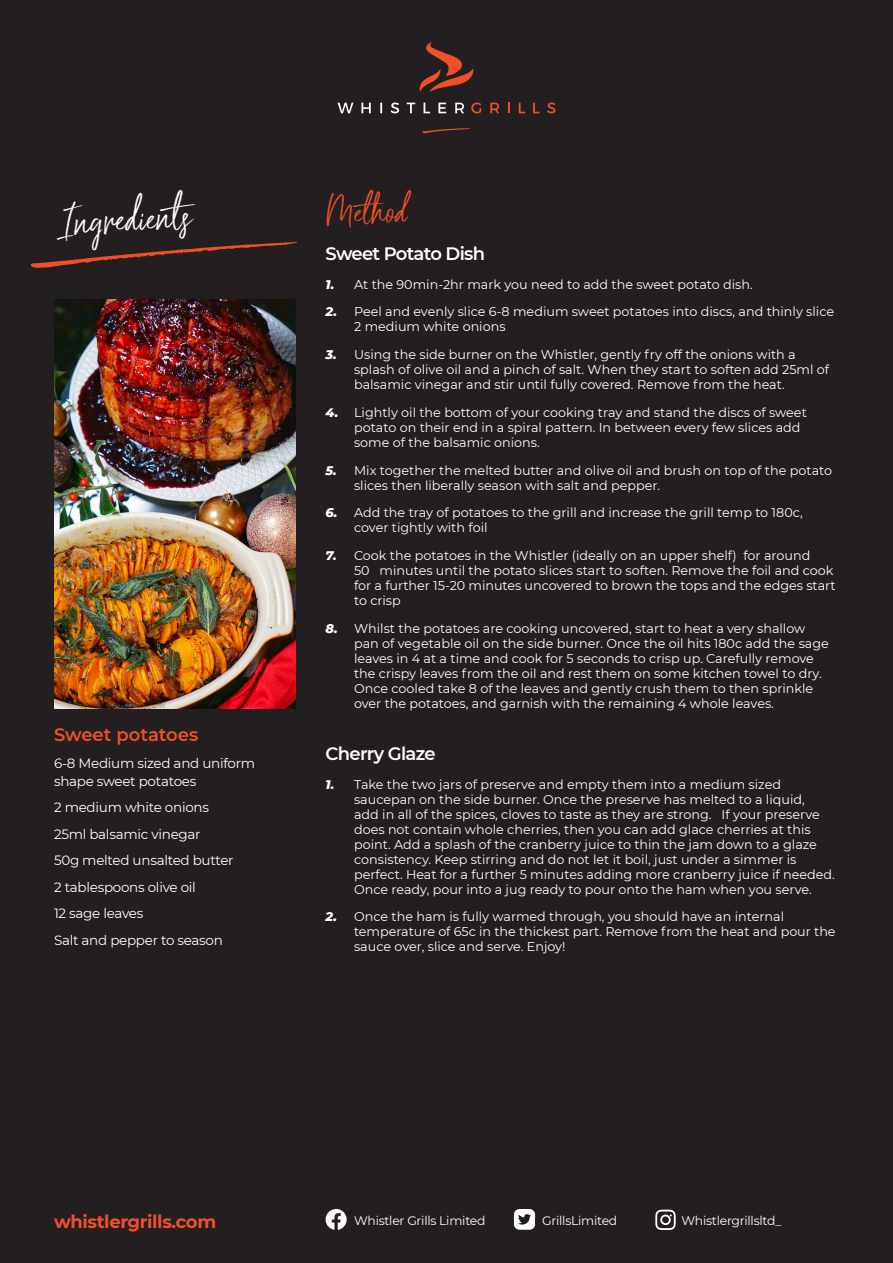
<style>
.page{position:relative;width:893px;height:1263px;background:#231f20}
.page>*{position:absolute;margin:0;border:0;box-sizing:border-box;transform-origin:0 0}
.t1{font:43.5px "Scriptyca";color:#fff}
.t2{font:37.5px "Scriptyca";color:#f05027}
.t3{font:600 18px "Montserrat";letter-spacing:-.04em;color:#fff}
.t4{font:700 18px "Montserrat";letter-spacing:-.02em;color:#f05027}
.t5{font:600 18px "Montserrat";color:#f05027}
.t6{font:13.5px/18px "Montserrat";letter-spacing:-.02em;color:#fff}
.t7{font:12.75px/15px "Montserrat";color:#fff}
.t8{font:12.3px "Montserrat";letter-spacing:-.02em;color:#fff}
.s1{font-weight:800;font-style:italic}
</style>
<div class="page">
<svg style="left:326px;top:1209px;width:21px;height:21px"></svg>
<svg style="left:514px;top:1209px;width:21px;height:21px"></svg>
<svg style="left:655px;top:1210px;width:21px;height:20px"></svg>
<svg style="left:423px;top:128px;width:47px;height:5px"></svg>
<svg style="left:419px;top:42px;width:55px;height:50px"></svg>
<svg style="left:338px;top:103px;width:126px;height:10px"></svg>
<svg style="left:547px;top:103px;width:8px;height:10px"></svg>
<svg style="left:533px;top:103px;width:6px;height:10px"></svg>
<svg style="left:519px;top:103px;width:6px;height:10px"></svg>
<svg style="left:508px;top:103px;width:2px;height:10px"></svg>
<svg style="left:490px;top:103px;width:9px;height:10px"></svg>
<svg style="left:471px;top:103px;width:10px;height:10px"></svg>
<svg style="left:30px;top:242px;width:267px;height:26px"></svg>
<img style="left:54px;top:300px;width:242px;height:408px">
<p class="t1" style="left:57px;top:189px;width:134px;rotate:-4deg">Ingredients</p>
<p class="t5" style="left:54px;top:722px;width:146px">Sweet potatoes</p>
<p class="t6" style="left:54px;top:754px;width:203px">6-8 Medium sized and uniform shape sweet potatoes</p>
<p class="t6" style="left:54px;top:798px;width:157px">2 medium white onions</p>
<p class="t6" style="left:54px;top:825px;width:148px">25ml balsamic vinegar</p>
<p class="t6" style="left:54px;top:851px;width:181px">50g melted unsalted butter</p>
<p class="t6" style="left:54px;top:878px;width:143px">2 tablespoons olive oil</p>
<p class="t6" style="left:54px;top:904px;width:91px">12 sage leaves</p>
<p class="t6" style="left:54px;top:931px;width:170px">Salt and pepper to season</p>
<p class="t2" style="left:326px;top:182px;width:83px">Method</p>
<p class="t3" style="left:326px;top:241px;width:161px">Sweet Potato Dish</p>
<p class="t7" style="left:326px;top:276px;width:429px"><span class="s1">1.</span> At the 90min-2hr mark you need to add the sweet potato dish.</p>
<p class="t7" style="left:354px;top:304px;width:482px;text-indent:-28px"><span class="s1">2.</span> Peel and evenly slice 6-8 medium sweet potatoes into discs, and thinly slice<br>2 medium white onions</p>
<p class="t7" style="left:354px;top:347px;width:477px;text-indent:-28px"><span class="s1">3.</span> Using the side burner on the Whistler, gently fry off the onions with a splash of olive oil and a pinch of salt. When they start to soften add 25ml of balsamic vinegar and stir until fully covered. Remove from the heat.</p>
<p class="t7" style="left:354px;top:404px;width:454px;text-indent:-28px"><span class="s1">4.</span> Lightly oil the bottom of your cooking tray and stand the discs of sweet potato on their end in a spiral pattern. In between every few slices add some of the balsamic onions.</p>
<p class="t7" style="left:354px;top:462px;width:479px;text-indent:-28px"><span class="s1">5.</span> Mix together the melted butter and olive oil and brush on top of the potato slices then liberally season with salt and pepper.</p>
<p class="t7" style="left:354px;top:505px;width:450px;text-indent:-28px"><span class="s1">6.</span> Add the tray of potatoes to the grill and increase the grill temp to 180c, cover tightly with foil</p>
<p class="t7" style="left:354px;top:548px;width:483px;text-indent:-28px"><span class="s1">7.</span> Cook the potatoes in the Whistler (ideally on an upper shelf) for around<br>50 minutes until the potato slices start to soften. Remove the foil and cook for a further 15-20 minutes uncovered to brown the tops and the edges start to crisp</p>
<p class="t7" style="left:354px;top:620px;width:476px;text-indent:-28px"><span class="s1">8.</span> Whilst the potatoes are cooking uncovered, start to heat a very shallow pan of vegetable oil on the side burner. Once the oil hits 180c add the sage leaves in 4 at a time and cook for 5 seconds to crisp up. Carefully remove the crispy leaves from the oil and rest them on some kitchen towel to dry.<br>Once cooled take 8 of the leaves and gently crush them to then sprinkle over the potatoes, and garnish with the remaining 4 whole leaves.</p>
<p class="t3" style="left:326px;top:741px;width:112px">Cherry Glaze</p>
<p class="t7" style="left:354px;top:776px;width:482px;text-indent:-28px"><span class="s1">1.</span> Take the two jars of preserve and empty them into a medium sized saucepan on the side burner. Once the preserve has melted to a liquid,<br>add in all of the spices, cloves to taste as they are strong. If your preserve does not contain whole cherries, then you can add glace cherries at this point. Add a splash of the cranberry juice to thin the jam down to a glaze consistency. Keep stirring and do not let it boil, just under a simmer is perfect. Heat for a further 5 minutes adding more cranberry juice if needed.<br>Once ready, pour into a jug ready to pour onto the ham when you serve.</p>
<p class="t7" style="left:354px;top:909px;width:483px;text-indent:-28px"><span class="s1">2.</span> Once the ham is fully warmed through, you should have an internal temperature of 65c in the thickest part. Remove from the heat and pour the sauce over, slice and serve. Enjoy!</p>
<p class="t4" style="left:54px;top:1209px;width:164px">whistlergrills.com</p>
<p class="t8" style="left:354px;top:1212px;width:133px">Whistler Grills Limited</p>
<p class="t8" style="left:542px;top:1212px;width:77px">GrillsLimited</p>
<p class="t8" style="left:681px;top:1212px;width:101px">Whistlergrillsltd_</p>
</div>
